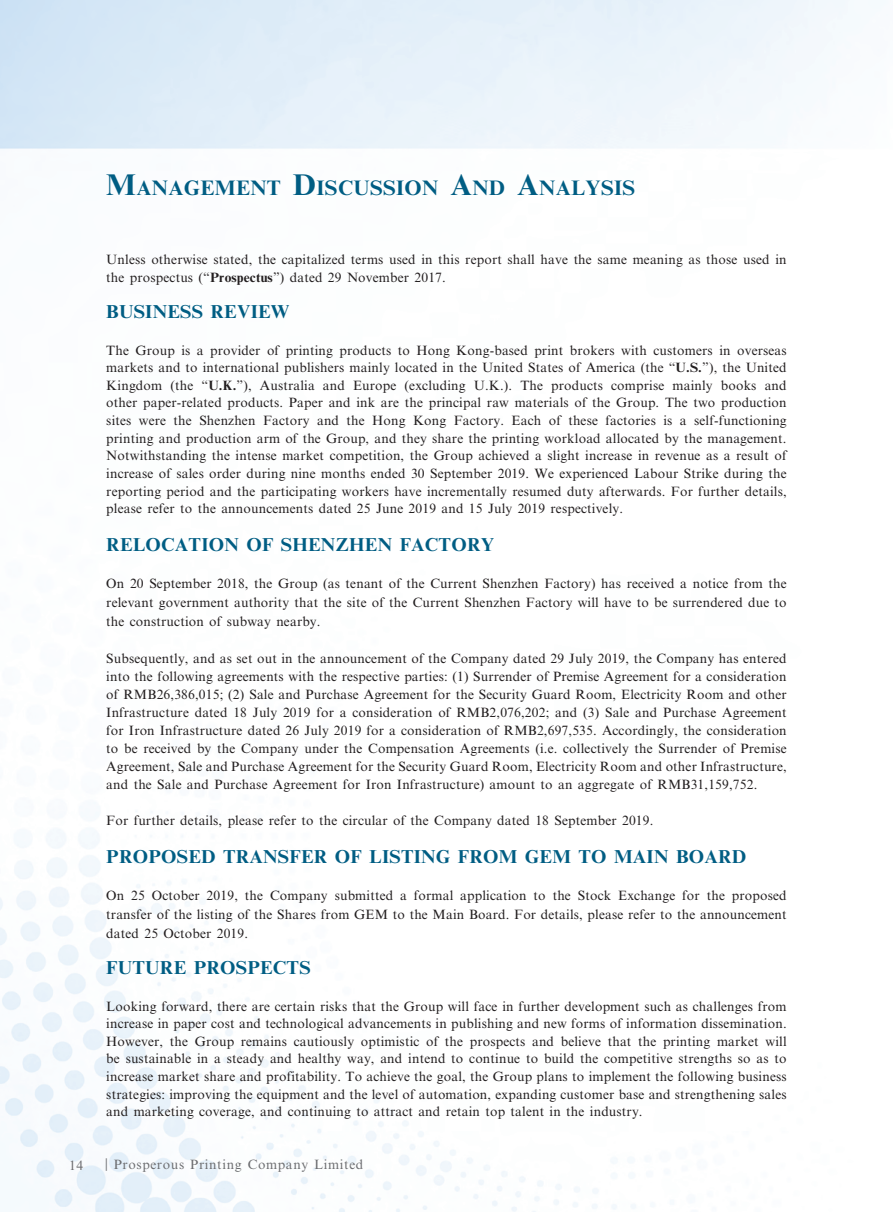
<style>
.page{position:relative;width:893px;height:1212px;background:#fff}
.page>*{position:absolute;margin:0;border:0;box-sizing:border-box;transform-origin:0 0}
.t1{font:700 21px "Times New Roman MT Std";letter-spacing:.02em;color:#005d83}
._03_H1{font:700 18.75px "Times New Roman MT Std";letter-spacing:.01em;color:#005d83}
._01_Body_Text{font:13.5px/17.5px "Times New Roman MT Std";letter-spacing:.01em;color:#231f20;text-align:justify}
._11_P0{font:13.5px/18.8px "Times New Roman MT Std";letter-spacing:.015em;color:#231f20;text-align:justify}
.t2{font:13.5px "Times New Roman MT Std";letter-spacing:.05em;color:#6c6d70}
.s1{font-size:30px}
.s2{font-weight:700}
</style>
<div class="page">
<img style="left:0;top:0;width:850px;height:1212px">
<h1 class="t1" style="left:106px;top:175px;width:530px"><span class="s1">M</span>ANAGEMENT <span class="s1">D</span>ISCUSSION <span class="s1">A</span>ND <span class="s1">A</span>NALYSIS</h1>
<p class="t2" style="left:69px;top:1157px;width:16px">14</p>
<p class="_01_Body_Text" style="left:106px;top:251px;width:682px">Unless otherwise stated, the capitalized terms used in this report shall have the same meaning as those used in the prospectus (“<span class="s2">Prospectus</span>”) dated 29 November 2017.</p>
<p class="_03_H1" style="left:106px;top:300px;width:185px">BUSINESS REVIEW</p>
<p class="_01_Body_Text" style="left:106px;top:341px;width:682px">The Group is a provider of printing products to Hong Kong-based print brokers with customers in overseas markets and to international publishers mainly located in the United States of America (the “<span class="s2">U.S.</span>”), the United Kingdom (the “<span class="s2">U.K.</span>”), Australia and Europe (excluding U.K.). The products comprise mainly books and other paper-related products. Paper and ink are the principal raw materials of the Group. The two production sites were the Shenzhen Factory and the Hong Kong Factory. Each of these factories is a self-functioning printing and production arm of the Group, and they share the printing workload allocated by the management.<br>Notwithstanding the intense market competition, the Group achieved a slight increase in revenue as a result of increase of sales order during nine months ended 30 September 2019. We experienced Labour Strike during the reporting period and the participating workers have incrementally resumed duty afterwards. For further details, please refer to the announcements dated 25 June 2019 and 15 July 2019 respectively.</p>
<p class="_03_H1" style="left:106px;top:533px;width:389px">RELOCATION OF SHENZHEN FACTORY</p>
<p class="_01_Body_Text" style="left:106px;top:574px;width:682px;line-height:18.8px">On 20 September 2018, the Group (as tenant of the Current Shenzhen Factory) has received a notice from the relevant government authority that the site of the Current Shenzhen Factory will have to be surrendered due to the construction of subway nearby.</p>
<p class="_01_Body_Text" style="left:106px;top:649px;width:682px;line-height:18px">Subsequently, and as set out in the announcement of the Company dated 29 July 2019, the Company has entered into the following agreements with the respective parties: (1) Surrender of Premise Agreement for a consideration of RMB26,386,015; (2) Sale and Purchase Agreement for the Security Guard Room, Electricity Room and other Infrastructure dated 18 July 2019 for a consideration of RMB2,076,202; and (3) Sale and Purchase Agreement for Iron Infrastructure dated 26 July 2019 for a consideration of RMB2,697,535. Accordingly, the consideration to be received by the Company under the Compensation Agreements (i.e. collectively the Surrender of Premise Agreement, Sale and Purchase Agreement for the Security Guard Room, Electricity Room and other Infrastructure, and the Sale and Purchase Agreement for Iron Infrastructure) amount to an aggregate of RMB31,159,752.</p>
<p class="_01_Body_Text" style="left:106px;top:812px;width:549px">For further details, please refer to the circular of the Company dated 18 September 2019.</p>
<p class="_03_H1" style="left:106px;top:845px;width:641px">PROPOSED TRANSFER OF LISTING FROM GEM TO MAIN BOARD</p>
<p class="_11_P0" style="left:106px;top:886px;width:682px">On 25 October 2019, the Company submitted a formal application to the Stock Exchange for the proposed transfer of the listing of the Shares from GEM to the Main Board. For details, please refer to the announcement dated 25 October 2019.</p>
<p class="_03_H1" style="left:106px;top:956px;width:206px">FUTURE PROSPECTS</p>
<p class="_01_Body_Text" style="left:106px;top:997px;width:682px">Looking forward, there are certain risks that the Group will face in further development such as challenges from increase in paper cost and technological advancements in publishing and new forms of information dissemination.<br>However, the Group remains cautiously optimistic of the prospects and believe that the printing market will be sustainable in a steady and healthy way, and intend to continue to build the competitive strengths so as to increase market share and profitability. To achieve the goal, the Group plans to implement the following business strategies: improving the equipment and the level of automation, expanding customer base and strengthening sales and marketing coverage, and continuing to attract and retain top talent in the industry.</p>
<p class="t2" style="left:105px;top:1157px;width:260px">| Prosperous Printing Company Limited</p>
</div>
